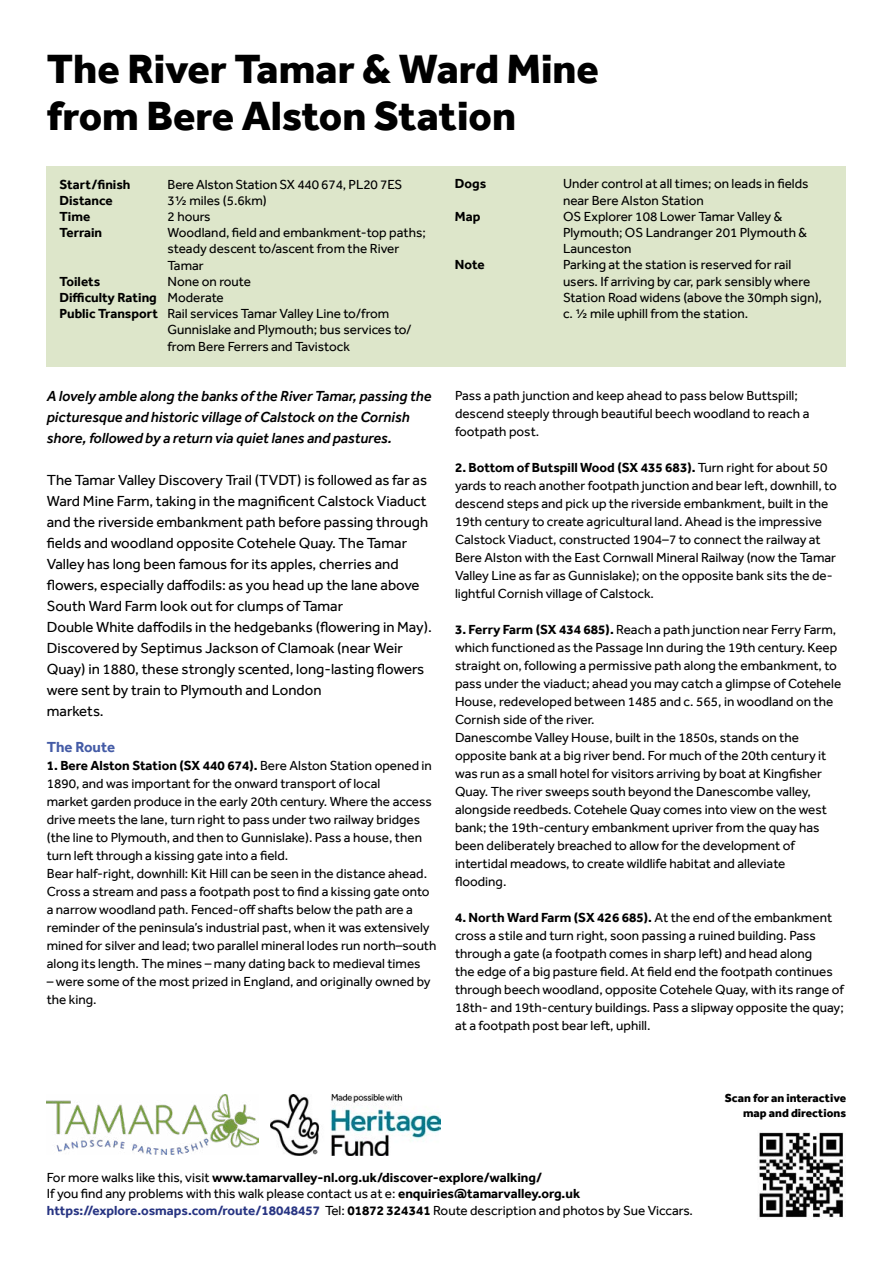
<style>
.page{position:relative;width:893px;height:1263px;background:#fff}
.page>*{position:absolute;margin:0;border:0;box-sizing:border-box;transform-origin:0 0}
.t1{font:800 42px/46.5px "Effra";color:#000}
.t2{font:15px/21px "Effra";color:#000}
.t3{font:italic 500 15px/21px "Effra";color:#000}
.t4{font:700 15px "Effra";color:#445ba6}
.t5{font:13.5px/18px "Effra";color:#000}
.t6{font:700 13.5px "Effra";color:#000}
.t7{font:800 12px/15px "Effra";color:#000;text-align:right}
.s1{font-weight:400}
.s2{font-weight:700}
.s3{font-weight:700;color:#283583}
</style>
<div class="page">
<img style="left:759px;top:1132px;width:85px;height:86px">
<div style="left:47px;top:166px;width:799px;height:201px;background:#dde6ca"></div>
<img style="left:47px;top:1094px;width:211px;height:61px">
<img style="left:270px;top:1094px;width:170px;height:61px">
<h1 class="t1" style="left:47px;top:46px;width:554px">The River Tamar &amp; Ward Mine from Bere Alston Station</h1>
<p class="t6" style="left:60px;top:176px;width:73px">Start/finish</p>
<p class="t5" style="left:168px;top:175px;width:236px">Bere Alston Station SX 440 674, PL20 7ES</p>
<p class="t6" style="left:60px;top:192px;width:55px">Distance</p>
<p class="t5" style="left:168px;top:191px;width:101px">3½ miles (5.6km)</p>
<p class="t6" style="left:60px;top:208px;width:32px">Time</p>
<p class="t5" style="left:168px;top:207px;width:45px">2 hours</p>
<p class="t6" style="left:60px;top:225px;width:44px">Terrain</p>
<p class="t5" style="left:168px;top:224px;width:260px;line-height:16.2px">Woodland, field and embankment-top paths; steady descent to/ascent from the River<br>Tamar</p>
<p class="t6" style="left:60px;top:273px;width:42px">Toilets</p>
<p class="t5" style="left:168px;top:272px;width:85px">None on route</p>
<p class="t6" style="left:60px;top:289px;width:166px">Difficulty Rating <span class="s1">Moderate</span></p>
<p class="t5" style="left:60px;top:305px;width:331px"><span class="s2">Public Transport</span> Rail services Tamar Valley Line to/from</p>
<p class="t5" style="left:168px;top:321px;width:246px">Gunnislake and Plymouth; bus services to/</p>
<p class="t5" style="left:168px;top:337px;width:184px">from Bere Ferrers and Tavistock</p>
<p class="t3" style="left:47px;top:386px;width:386px">A lovely amble along the banks of the River Tamar, passing the picturesque and historic village of Calstock on the Cornish shore, followed by a return via quiet lanes and pastures.</p>
<p class="t2" style="left:47px;top:470px;width:387px">The Tamar Valley Discovery Trail (TVDT) is followed as far as Ward Mine Farm, taking in the magnificent Calstock Viaduct and the riverside embankment path before passing through fields and woodland opposite Cotehele Quay. The Tamar Valley has long been famous for its apples, cherries and flowers, especially daffodils: as you head up the lane above South Ward Farm look out for clumps of Tamar<br>Double White daffodils in the hedgebanks (flowering in May).<br>Discovered by Septimus Jackson of Clamoak (near Weir Quay) in 1880, these strongly scented, long-lasting flowers were sent by train to Plymouth and London<br>markets.</p>
<p class="t4" style="left:47px;top:738px;width:70px">The Route</p>
<p class="t5" style="left:47px;top:757px;width:391px"><span class="s2">1. Bere Alston Station (SX 440 674).</span> Bere Alston Station opened in 1890, and was important for the onward transport of local<br>market garden produce in the early 20th century. Where the access drive meets the lane, turn right to pass under two railway bridges (the line to Plymouth, and then to Gunnislake). Pass a house, then turn left through a kissing gate into a field.<br>Bear half-right, downhill: Kit Hill can be seen in the distance ahead.<br>Cross a stream and pass a footpath post to find a kissing gate onto a narrow woodland path. Fenced-off shafts below the path are a reminder of the peninsula’s industrial past, when it was extensively mined for silver and lead; two parallel mineral lodes run north–south along its length. The mines – many dating back to medieval times</p>
<p class="t5" style="left:47px;top:972px;width:385px">– were some of the most prized in England, and originally owned by the king.</p>
<p class="t6" style="left:455px;top:176px;width:33px">Dogs</p>
<p class="t5" style="left:563px;top:176px;width:247px;line-height:16.2px">Under control at all times; on leads in fields near Bere Alston Station</p>
<p class="t6" style="left:455px;top:208px;width:27px">Map</p>
<p class="t5" style="left:563px;top:208px;width:246px;line-height:16.2px">OS Explorer 108 Lower Tamar Valley &amp;<br>Plymouth; OS Landranger 201 Plymouth &amp;<br>Launceston</p>
<p class="t6" style="left:455px;top:257px;width:31px">Note</p>
<p class="t5" style="left:563px;top:257px;width:261px;line-height:16.2px">Parking at the station is reserved for rail users. If arriving by car, park sensibly where Station Road widens (above the 30mph sign), c. ½ mile uphill from the station.</p>
<p class="t5" style="left:455px;top:386px;width:356px">Pass a path junction and keep ahead to pass below Buttspill; descend steeply through beautiful beech woodland to reach a footpath post.</p>
<p class="t5" style="left:455px;top:458px;width:383px"><span class="s2">2. Bottom of Butspill Wood (SX 435 683).</span> Turn right for about 50 yards to reach another footpath junction and bear left, downhill, to descend steps and pick up the riverside embankment, built in the 19th century to create agricultural land. Ahead is the impressive Calstock Viaduct, constructed 1904–7 to connect the railway at Bere Alston with the East Cornwall Mineral Railway (now the Tamar Valley Line as far as Gunnislake); on the opposite bank sits the de&shy;lightful Cornish village of Calstock.</p>
<p class="t5" style="left:455px;top:620px;width:388px"><span class="s2">3. Ferry Farm (SX 434 685).</span> Reach a path junction near Ferry Farm, which functioned as the Passage Inn during the 19th century. Keep straight on, following a permissive path along the embankment, to pass under the viaduct; ahead you may catch a glimpse of Cotehele House, redeveloped between 1485 and c. 565, in woodland on the Cornish side of the river.<br>Danescombe Valley House, built in the 1850s, stands on the opposite bank at a big river bend. For much of the 20th century it was run as a small hotel for visitors arriving by boat at Kingfisher Quay. The river sweeps south beyond the Danescombe valley, alongside reedbeds. Cotehele Quay comes into view on the west bank; the 19th-century embankment upriver from the quay has been deliberately breached to allow for the development of intertidal meadows, to create wildlife habitat and alleviate<br>flooding.</p>
<p class="t5" style="left:455px;top:908px;width:390px"><span class="s2">4. North Ward Farm (SX 426 685).</span> At the end of the embankment cross a stile and turn right, soon passing a ruined building. Pass through a gate (a footpath comes in sharp left) and head along<br>the edge of a big pasture field. At field end the footpath continues through beech woodland, opposite Cotehele Quay, with its range of 18th- and 19th-century buildings. Pass a slipway opposite the quay; at a footpath post bear left, uphill.</p>
<p class="t7" style="left:725px;top:1090px;width:123px">Scan for an interactive map and directions</p>
<p class="t5" style="left:47px;top:1169px;width:648px;line-height:16.5px">For more walks like this, visit <span class="s2">www.tamarvalley-nl.org.uk/discover-explore/walking/<br></span>If you find any problems with this walk please contact us at e: <span class="s2">enquiries@tamarvalley.org.uk </span><span class="s3">https://explore.osmaps.com/route/18048457</span> Tel: <span class="s2">01872 324341</span> Route description and photos by Sue Viccars.</p>
</div>
